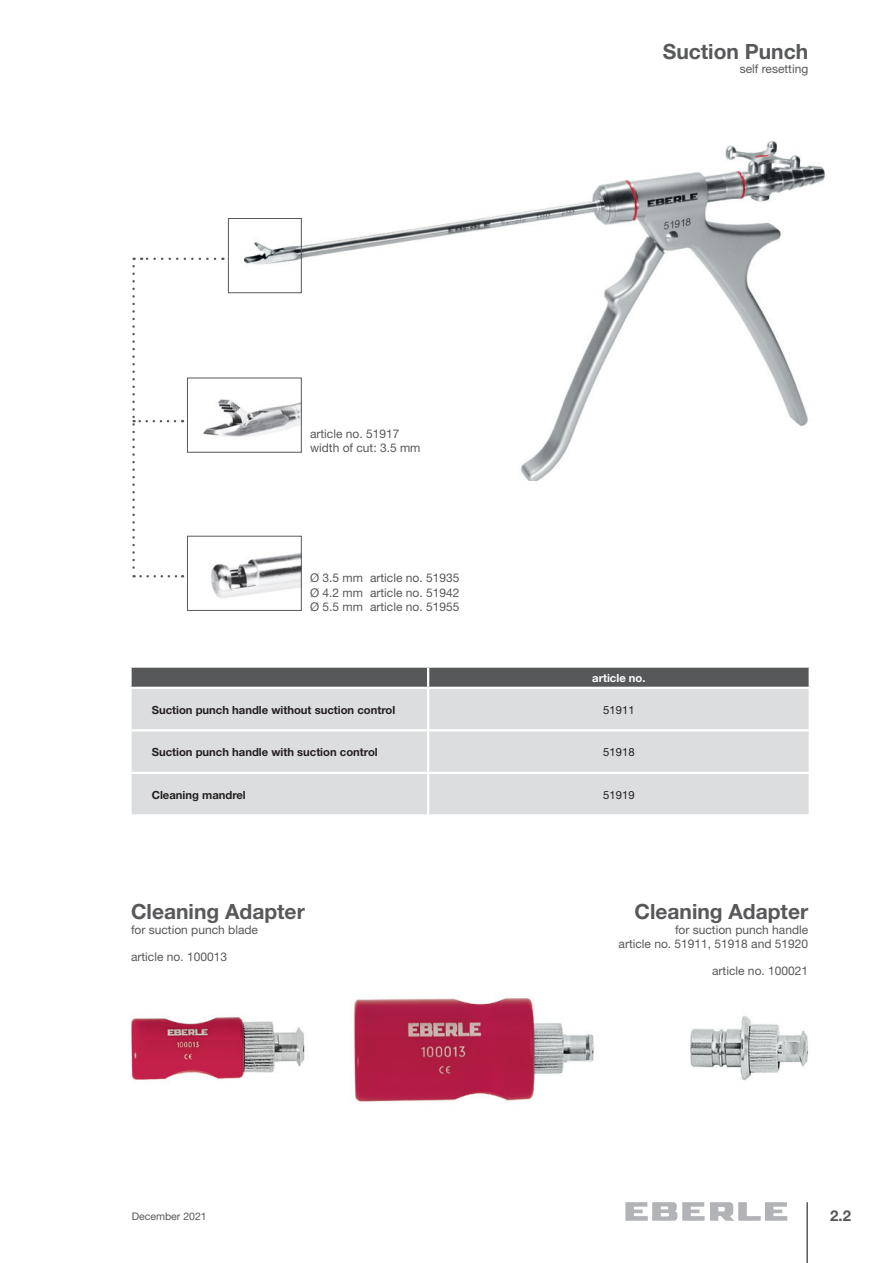
<style>
.page{position:relative;width:893px;height:1263px;background:#fff}
.page>*{position:absolute;margin:0;border:0;box-sizing:border-box;transform-origin:0 0}
.t1{font:700 21px "Helvetica Neue LT";color:#57585a}
.t2{font:700 15px "Helvetica Neue LT";color:#57585a}
.t3{font:12px/14.4px "Helvetica Neue LT";color:#57585a;text-align:justify}
.t4{font:700 11.25px "Helvetica Neue LT";color:#231f20}
.t5{font:11.25px "Helvetica Neue LT";color:#231f20}
.t6{font:700 11.25px "Helvetica Neue LT";color:#fff}
.t7{font:10.5px "Helvetica Neue LT";color:#57585a}
</style>
<div class="page">
<hr style="left:806px;top:1202px;width:2px;height:61px;background:#57585a">
<svg style="left:625px;top:1202px;width:162px;height:19px"></svg>
<img style="left:244px;top:141px;width:580px;height:340px">
<svg style="left:132px;top:266px;width:51px;height:311px"></svg>
<div style="left:228px;top:218px;width:74px;height:75px;border:1px solid #57585a"></div>
<img style="left:203px;top:380px;width:97px;height:71px">
<div style="left:187px;top:378px;width:115px;height:75px;border:1px solid #57585a"></div>
<img style="left:211px;top:553px;width:89px;height:45px">
<div style="left:187px;top:536px;width:115px;height:75px;border:1px solid #57585a"></div>
<svg style="left:141px;top:258px;width:74px;height:2px"></svg>
<img style="left:354px;top:998px;width:240px;height:104px">
<img style="left:131px;top:1017px;width:174px;height:63px">
<img style="left:690px;top:1016px;width:119px;height:65px">
<div style="left:132px;top:689px;width:677px;height:125px;background:#dcdddf"></div>
<svg style="left:130px;top:667px;width:680px;height:20px;background:#606163"></svg>
<hr style="left:427px;top:689px;width:2px;height:40px;background:#fff">
<hr style="left:129px;top:729px;width:299px;height:2px;background:#fff">
<hr style="left:428px;top:729px;width:383px;height:2px;background:#fff">
<hr style="left:427px;top:731px;width:2px;height:41px;background:#fff">
<hr style="left:129px;top:772px;width:299px;height:2px;background:#fff">
<hr style="left:428px;top:772px;width:383px;height:2px;background:#fff">
<hr style="left:427px;top:774px;width:2px;height:40px;background:#fff">
<h1 class="t1" style="left:663px;top:38px;width:147px">Suction Punch</h1>
<p class="t3" style="left:740px;top:62px;width:70px">self resetting</p>
<p class="t3" style="left:310px;top:426px;width:112px">article no. 51917 width of cut: 3.5 mm</p>
<p class="t3" style="left:310px;top:571px;width:151px">Ø 3.5 mm article no. 51935<br>Ø 4.2 mm article no. 51942<br>Ø 5.5 mm article no. 51955</p>
<p class="t6" style="left:592px;top:671px;width:55px">article no.</p>
<p class="t4" style="left:152px;top:702px;width:245px">Suction punch handle without suction control</p>
<p class="t5" style="left:603px;top:703px;width:33px">51911</p>
<p class="t4" style="left:152px;top:745px;width:228px">Suction punch handle with suction control</p>
<p class="t5" style="left:603px;top:745px;width:33px">51918</p>
<p class="t4" style="left:152px;top:787px;width:96px">Cleaning mandrel</p>
<p class="t5" style="left:603px;top:788px;width:33px">51919</p>
<h1 class="t1" style="left:131px;top:899px;width:175px">Cleaning Adapter</h1>
<p class="t3" style="left:131px;top:922px;width:128px">for suction punch blade</p>
<p class="t3" style="left:131px;top:949px;width:98px">article no. 100013</p>
<h1 class="t1" style="left:634px;top:899px;width:175px">Cleaning Adapter</h1>
<p class="t3" style="left:619px;top:922px;width:191px;text-align:right">for suction punch handle<br>article no. 51911, 51918 and 51920</p>
<p class="t3" style="left:712px;top:964px;width:98px">article no. 100021</p>
<p class="t7" style="left:132px;top:1210px;width:76px">December 2021</p>
<p class="t2" style="left:830px;top:1206px;width:22px">2.2</p>
</div>
